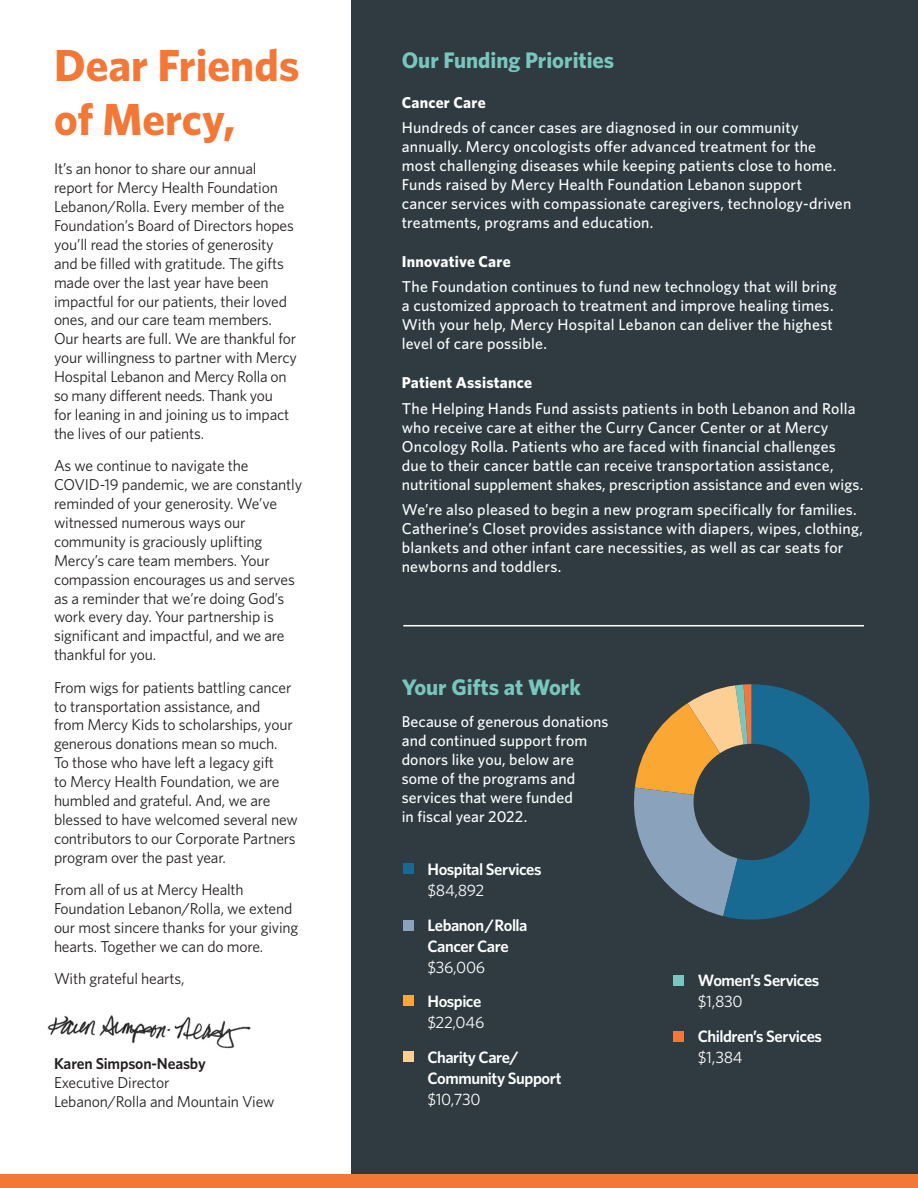
<style>
.page{position:relative;width:918px;height:1188px;background:#fff}
.page>*{position:absolute;margin:0;border:0;box-sizing:border-box;transform-origin:0 0}
.body_copy{font:700 45px/54px "Whitney";color:#f37736}
.t1{font:700 22.5px "Whitney";color:#79c6be}
.t2{font:600 16.5px/21px "Whitney";letter-spacing:-.025em;color:#fff}
.body_copy-2{font:15.75px/18.9px "Whitney";letter-spacing:-.01em;color:#231f20}
.t3{font:500 15.75px/18.9px "Whitney";letter-spacing:.01em;color:#fff}
.t4{font:700 15.75px "Whitney";letter-spacing:.015em;color:#fff}
.s1{font-weight:600}
.s2{font-weight:400}
</style>
<div class="page">
<div style="left:351px;top:0;width:567px;height:1188px;background:#2f3b41"></div>
<div style="left:0;top:1174px;width:918px;height:14px;background:#f37736"></div>
<img style="left:47px;top:1015px;width:204px;height:34px">
<div style="left:403px;top:864px;width:11px;height:10px;background:#186a92"></div>
<div style="left:403px;top:920px;width:11px;height:10px;background:#8aa2bc"></div>
<div style="left:403px;top:996px;width:11px;height:10px;background:#faa733"></div>
<div style="left:403px;top:1051px;width:11px;height:11px;background:#fdcf94"></div>
<div style="left:674px;top:975px;width:10px;height:11px;background:#79c6be"></div>
<div style="left:674px;top:1031px;width:10px;height:10px;background:#f37736"></div>
<hr style="left:403px;top:625px;width:461px;height:1px;background:#fff">
<svg style="left:634px;top:684px;width:235px;height:236px"></svg>
<div style="left:694px;top:744px;width:116px;height:116px;background:#2f3b41;border-radius:50%"></div>
<p class="body_copy" style="left:54px;top:37px;width:247px">Dear Friends of Mercy,</p>
<p class="body_copy-2" style="left:54px;top:159px;width:245px">It’s an honor to share our annual report for Mercy Health Foundation Lebanon/Rolla. Every member of the Foundation’s Board of Directors hopes you’ll read the stories of generosity and be filled with gratitude. The gifts made over the last year have been impactful for our patients, their loved ones, and our care team members.<br>Our hearts are full. We are thankful for your willingness to partner with Mercy Hospital Lebanon and Mercy Rolla on so many different needs. Thank you<br>for leaning in and joining us to impact the lives of our patients.</p>
<p class="body_copy-2" style="left:54px;top:456px;width:250px">As we continue to navigate the<br>COVID-19 pandemic, we are constantly reminded of your generosity. We’ve witnessed numerous ways our community is graciously uplifting<br>Mercy’s care team members. Your compassion encourages us and serves as a reminder that we’re doing God’s work every day. Your partnership is significant and impactful, and we are thankful for you.</p>
<p class="body_copy-2" style="left:54px;top:677px;width:245px">From wigs for patients battling cancer to transportation assistance, and<br>from Mercy Kids to scholarships, your generous donations mean so much.<br>To those who have left a legacy gift<br>to Mercy Health Foundation, we are humbled and grateful. And, we are blessed to have welcomed several new contributors to our Corporate Partners program over the past year.</p>
<p class="body_copy-2" style="left:54px;top:880px;width:246px">From all of us at Mercy Health Foundation Lebanon/Rolla, we extend our most sincere thanks for your giving hearts. Together we can do more.</p>
<p class="body_copy-2" style="left:54px;top:969px;width:132px">With grateful hearts,</p>
<p class="body_copy-2" style="left:54px;top:1054px;width:222px"><span class="s1">Karen Simpson-Neasby<br></span>Executive Director<br>Lebanon/Rolla and Mountain View</p>
<p class="t1" style="left:402px;top:45px;width:214px">Our Funding Priorities</p>
<p class="t4" style="left:402px;top:92px;width:85px">Cancer Care</p>
<p class="t3" style="left:402px;top:118px;width:451px">Hundreds of cancer cases are diagnosed in our community annually. Mercy oncologists offer advanced treatment for the most challenging diseases while keeping patients close to home.<br>Funds raised by Mercy Health Foundation Lebanon support cancer services with compassionate caregivers, technology-driven treatments, programs and education.</p>
<p class="t4" style="left:402px;top:251px;width:111px">Innovative Care</p>
<p class="t3" style="left:402px;top:277px;width:436px">The Foundation continues to fund new technology that will bring a customized approach to treatment and improve healing times.<br>With your help, Mercy Hospital Lebanon can deliver the highest level of care possible.</p>
<p class="t4" style="left:402px;top:372px;width:132px">Patient Assistance</p>
<p class="t3" style="left:402px;top:399px;width:463px">The Helping Hands Fund assists patients in both Lebanon and Rolla who receive care at either the Curry Cancer Center or at Mercy Oncology Rolla. Patients who are faced with financial challenges due to their cancer battle can receive transportation assistance, nutritional supplement shakes, prescription assistance and even wigs.</p>
<p class="t3" style="left:402px;top:500px;width:463px">We’re also pleased to begin a new program specifically for families.<br>Catherine’s Closet provides assistance with diapers, wipes, clothing, blankets and other infant care necessities, as well as car seats for newborns and toddlers.</p>
<p class="t1" style="left:402px;top:672px;width:181px">Your Gifts at Work</p>
<p class="t3" style="left:402px;top:712px;width:208px">Because of generous donations and continued support from donors like you, below are some of the programs and services that were funded<br>in fiscal year 2022.</p>
<p class="t2" style="left:427px;top:859px;width:116px">Hospital Services <span class="s2">$84,892</span></p>
<p class="t2" style="left:427px;top:914px;width:102px">Lebanon/Rolla<br>Cancer Care <span class="s2">$36,006</span></p>
<p class="t2" style="left:427px;top:991px;width:58px">Hospice <span class="s2">$22,046</span></p>
<p class="t2" style="left:427px;top:1046px;width:136px">Charity Care/<br>Community Support <span class="s2">$10,730</span></p>
<p class="t2" style="left:698px;top:970px;width:123px">Women’s Services <span class="s2">$1,830</span></p>
<p class="t2" style="left:698px;top:1025px;width:126px">Children’s Services <span class="s2">$1,384</span></p>
</div>
